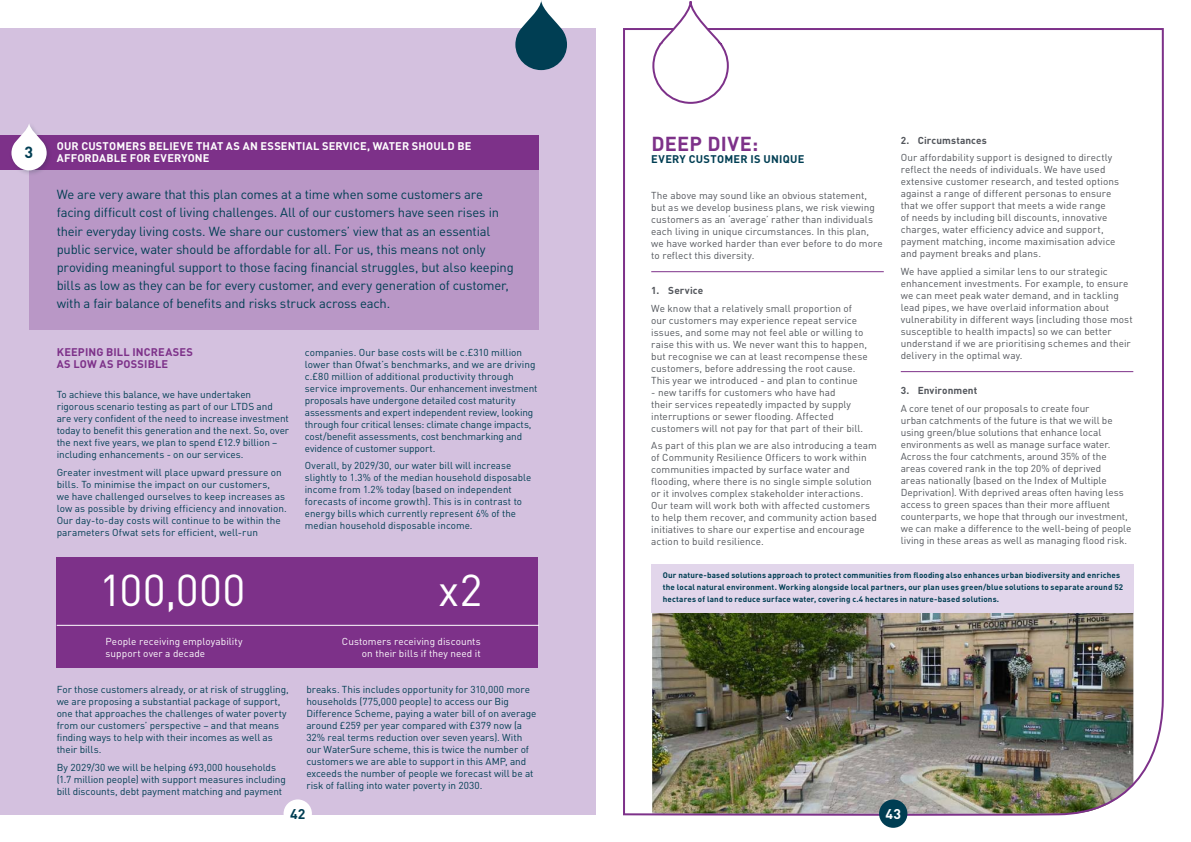
<style>
.page{position:relative;width:1191px;height:842px;background:#fff}
.page>*{position:absolute;margin:0;border:0;box-sizing:border-box;transform-origin:0 0}
.t1{font:44px "DINOT";letter-spacing:.005em;color:#fff}
.t2{font:700 20px "DINOT";letter-spacing:.015em;color:#7d3189}
.t3{font:700 16px "DINOT";color:#003e53}
.t4{font:700 14px "DINOT";color:#003e53}
.t5{font:700 14px "DINOT";color:#fff}
.t6{font:13px/18px "DINOT";letter-spacing:-.015em;color:#003e53}
.t7{font:700 11px "DINOT";letter-spacing:.015em;color:#fff}
.t8{font:700 11px/12px "DINOT";letter-spacing:.015em;color:#7d3189}
.t9{font:700 11px "DINOT";letter-spacing:.025em;color:#003e53}
.t10{font:10px/12px "DINOT";letter-spacing:.005em;color:#52555b}
.t11{font:10px/12px "DINOT";color:#003e53}
.t12{font:10px/12px "DINOT";letter-spacing:.005em;color:#fff;text-align:right}
.t13{font:700 10px "DINOT";letter-spacing:.01em;color:#52555b}
.t14{font:700 8px/12px "DINOT";letter-spacing:.02em;color:#003e53}
</style>
<div class="page">
<div style="left:0;top:28px;width:595px;height:787px;background:#d4c1df"></div>
<div style="left:29px;top:152px;width:510px;height:178px;background:#b997c6"></div>
<div style="left:0;top:135px;width:539px;height:35px;background:#7d3189"></div>
<div style="left:9px;top:121px;width:44px;height:55px;background:#002a23;opacity:.2"></div>
<svg style="left:11px;top:123px;width:36px;height:47px"></svg>
<div style="left:57px;top:557px;width:481px;height:111px;background:#7d3189"></div>
<hr style="left:57px;top:625px;width:482px;height:1px;background:#fff">
<svg style="left:515px;top:0;width:52px;height:70px"></svg>
<img style="left:623px;top:28px;width:541px;height:788px">
<svg style="left:651px;top:1px;width:79px;height:104px"></svg>
<div style="left:651px;top:564px;width:482px;height:48px;background:#e2d6eb"></div>
<div style="left:879px;top:799px;width:28px;height:29px;background:#003e53;border-radius:50%"></div>
<div style="left:283px;top:799px;width:29px;height:29px;background:#fff;border-radius:50%"></div>
<h3 class="t3" style="left:25px;top:142px;width:10px">3</h3>
<p class="t7" style="left:57px;top:139px;width:416px">OUR CUSTOMERS BELIEVE THAT AS AN ESSENTIAL SERVICE, WATER SHOULD BE</p>
<p class="t7" style="left:57px;top:151px;width:154px">AFFORDABLE FOR EVERYONE</p>
<p class="t6" style="left:57px;top:186px;width:458px">We are very aware that this plan comes at a time when some customers are facing difficult cost of living challenges. All of our customers have seen rises in their everyday living costs. We share our customers’ view that as an essential public service, water should be affordable for all. For us, this means not only providing meaningful support to those facing financial struggles, but also keeping bills as low as they can be for every customer, and every generation of customer, with a fair balance of benefits and risks struck across each.</p>
<p class="t8" style="left:57px;top:346px;width:138px">KEEPING BILL INCREASES<br>AS LOW AS POSSIBLE</p>
<p class="t11" style="left:57px;top:388px;width:234px">To achieve this balance, we have undertaken rigorous scenario testing as part of our LTDS and are very confident of the need to increase investment today to benefit this generation and the next. So, over the next five years, we plan to spend £12.9 billion – including enhancements - on our services.</p>
<p class="t11" style="left:57px;top:466px;width:232px">Greater investment will place upward pressure on bills. To minimise the impact on our customers,<br>we have challenged ourselves to keep increases as low as possible by driving efficiency and innovation.<br>Our day-to-day costs will continue to be within the parameters Ofwat sets for efficient, well-run</p>
<p class="t11" style="left:305px;top:346px;width:234px">companies. Our base costs will be c.£310 million lower than Ofwat’s benchmarks, and we are driving c.£80 million of additional productivity through service improvements. Our enhancement investment proposals have undergone detailed cost maturity assessments and expert independent review, looking through four critical lenses: climate change impacts, cost/benefit assessments, cost benchmarking and evidence of customer support.</p>
<p class="t11" style="left:305px;top:459px;width:228px">Overall, by 2029/30, our water bill will increase slightly to 1.3% of the median household disposable income from 1.2% today (based on independent forecasts of income growth). This is in contrast to energy bills which currently represent 6% of the median household disposable income.</p>
<h1 class="t1" style="left:99px;top:563px;width:148px">100,000</h1>
<h1 class="t1" style="left:438px;top:563px;width:46px">x2</h1>
<p class="t12" style="left:342px;top:635px;width:140px">Customers receiving discounts on their bills if they need it</p>
<p class="t12" style="left:106px;top:635px;width:139px;text-align:left">People receiving employability support over a decade</p>
<p class="t11" style="left:57px;top:683px;width:233px">For those customers already, or at risk of struggling, we are proposing a substantial package of support, one that approaches the challenges of water poverty from our customers’ perspective – and that means finding ways to help with their incomes as well as their bills.</p>
<p class="t11" style="left:57px;top:761px;width:231px">By 2029/30 we will be helping 693,000 households (1.7 million people) with support measures including bill discounts, debt payment matching and payment</p>
<p class="t11" style="left:306px;top:683px;width:232px">breaks. This includes opportunity for 310,000 more households (775,000 people) to access our Big Difference Scheme, paying a water bill of on average around £259 per year compared with £379 now (a 32% real terms reduction over seven years). With our WaterSure scheme, this is twice the number of customers we are able to support in this AMP, and exceeds the number of people we forecast will be at risk of falling into water poverty in 2030.</p>
<p class="t13" style="left:900px;top:134px;width:87px">2. Circumstances</p>
<p class="t10" style="left:900px;top:152px;width:220px">Our affordability support is designed to directly reflect the needs of individuals. We have used extensive customer research, and tested options against a range of different personas to ensure that we offer support that meets a wide range<br>of needs by including bill discounts, innovative charges, water efficiency advice and support, payment matching, income maximisation advice and payment breaks and plans.</p>
<p class="t10" style="left:900px;top:265px;width:233px">We have applied a similar lens to our strategic enhancement investments. For example, to ensure we can meet peak water demand, and in tackling lead pipes, we have overlaid information about vulnerability in different ways (including those most susceptible to health impacts) so we can better understand if we are prioritising schemes and their delivery in the optimal way.</p>
<p class="t13" style="left:900px;top:384px;width:78px">3. Environment</p>
<p class="t10" style="left:900px;top:402px;width:232px">A core tenet of our proposals to create four<br>urban catchments of the future is that we will be using green/blue solutions that enhance local environments as well as manage surface water.<br>Across the four catchments, around 35% of the areas covered rank in the top 20% of deprived<br>areas nationally (based on the Index of Multiple Deprivation). With deprived areas often having less access to green spaces than their more affluent counterparts, we hope that through our investment, we can make a difference to the well-being of people living in these areas as well as managing flood risk.</p>
<p class="t14" style="left:663px;top:568px;width:462px">Our nature-based solutions approach to protect communities from flooding also enhances urban biodiversity and enriches the local natural environment. Working alongside local partners, our plan uses green/blue solutions to separate around 52 hectares of land to reduce surface water, covering c.4 hectares in nature-based solutions.</p>
<h2 class="t2" style="left:651px;top:131px;width:108px">DEEP DIVE:</h2>
<p class="t9" style="left:651px;top:152px;width:154px">EVERY CUSTOMER IS UNIQUE</p>
<p class="t10" style="left:651px;top:189px;width:233px">The above may sound like an obvious statement, but as we develop business plans, we risk viewing customers as an ‘average’ rather than individuals each living in unique circumstances. In this plan, we have worked harder than ever before to do more to reflect this diversity.</p>
<p class="t13" style="left:651px;top:284px;width:53px">1. Service</p>
<p class="t10" style="left:651px;top:302px;width:218px">We know that a relatively small proportion of our customers may experience repeat service issues, and some may not feel able or willing to raise this with us. We never want this to happen, but recognise we can at least recompense these customers, before addressing the root cause.<br>This year we introduced - and plan to continue</p>
<p class="t10" style="left:651px;top:386px;width:213px">- new tariffs for customers who have had<br>their services repeatedly impacted by supply interruptions or sewer flooding. Affected customers will not pay for that part of their bill.</p>
<p class="t10" style="left:651px;top:440px;width:227px">As part of this plan we are also introducing a team of Community Resilience Officers to work within communities impacted by surface water and flooding, where there is no single simple solution or it involves complex stakeholder interactions.<br>Our team will work both with affected customers to help them recover, and community action based initiatives to share our expertise and encourage action to build resilience.</p>
<h3 class="t4" style="left:290px;top:804px;width:17px">42</h3>
<h3 class="t5" style="left:885px;top:804px;width:17px">43</h3>
</div>
